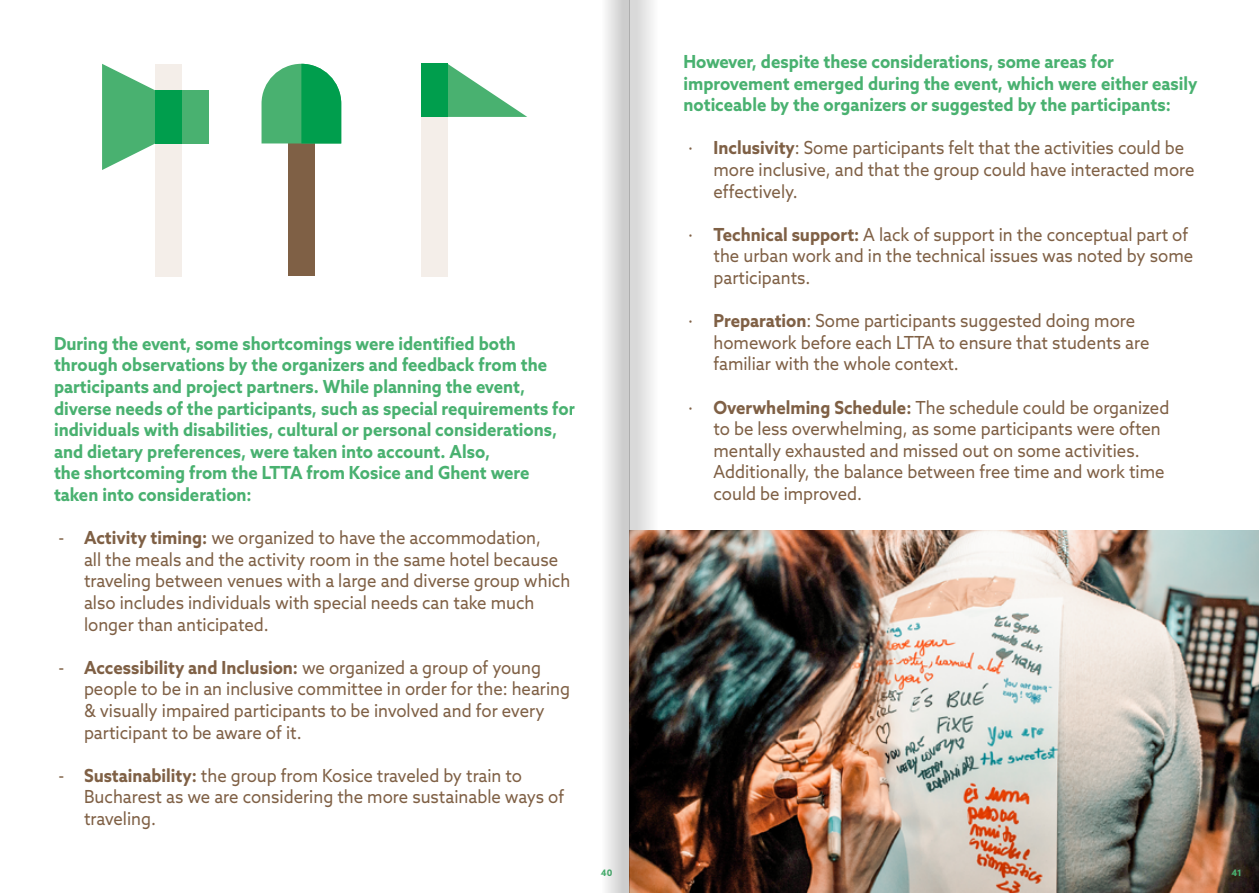
<style>
.page{position:relative;width:1259px;height:893px;background:#fff}
.page>*{position:absolute;margin:0;border:0;box-sizing:border-box;transform-origin:0 0}
.t1{font:18px/21.6px "Azo Sans";color:#7f6045;scale:.93 1}
.t2{font:700 18px/21.6px "Azo Sans";color:#49b170;scale:.93 1}
.t3{font:700 9px "Azo Sans";color:#49b170}
.s1{font-weight:700}
</style>
<div class="page">
<svg style="left:102px;top:64px;width:53px;height:106px"></svg>
<div style="left:155px;top:64px;width:27px;height:212px;background:#f4eee9"></div>
<div style="left:155px;top:90px;width:53px;height:53px;background:#49b170"></div>
<div style="left:155px;top:90px;width:27px;height:53px;background:#009e4d"></div>
<div style="left:421px;top:64px;width:26px;height:212px;background:#f4eee9"></div>
<svg style="left:447px;top:64px;width:80px;height:53px"></svg>
<div style="left:421px;top:64px;width:26px;height:53px;background:#009e4d"></div>
<div style="left:288px;top:90px;width:27px;height:186px;background:#7f6045"></div>
<svg style="left:261px;top:64px;width:80px;height:79px;background:#3cb170"></svg>
<img style="left:687px;top:530px;width:572px;height:363px">
<svg style="left:606px;top:0;width:23px;height:893px;background:#dbdbdb"></svg>
<svg style="left:629px;top:0;width:58px;height:893px"></svg>
<p class="t2" style="left:54px;top:332px;width:562px">During the event, some shortcomings were identified both through observations by the organizers and feedback from the participants and project partners. While planning the event, diverse needs of the participants, such as special requirements for individuals with disabilities, cultural or personal considerations, and dietary preferences, were taken into account. Also,<br>the shortcoming from the LTTA from Kosice and Ghent were taken into consideration:</p>
<p class="t1" style="left:84px;top:527px;width:524px;text-indent:-25px">- <span class="s1">Activity timing:</span> we organized to have the accommodation,<br>all the meals and the activity room in the same hotel because traveling between venues with a large and diverse group which also includes individuals with special needs can take much longer than anticipated.</p>
<p class="t1" style="left:84px;top:656px;width:524px;text-indent:-25px">- <span class="s1">Accessibility and Inclusion:</span> we organized a group of young people to be in an inclusive committee in order for the: hearing &amp; visually impaired participants to be involved and for every participant to be aware of it.</p>
<p class="t1" style="left:84px;top:764px;width:518px;text-indent:-25px">- <span class="s1">Sustainability:</span> the group from Kosice traveled by train to<br>Bucharest as we are considering the more sustainable ways of traveling.</p>
<p class="t2" style="left:683px;top:50px;width:554px">However, despite these considerations, some areas for improvement emerged during the event, which were either easily noticeable by the organizers or suggested by the participants:</p>
<p class="t1" style="left:713px;top:137px;width:519px;text-indent:-25px">· <span class="s1">Inclusivity</span>: Some participants felt that the activities could be more inclusive, and that the group could have interacted more effectively.</p>
<p class="t1" style="left:713px;top:223px;width:517px;text-indent:-25px">· <span class="s1">Technical support:</span> A lack of support in the conceptual part of the urban work and in the technical issues was noted by some participants.</p>
<p class="t1" style="left:713px;top:310px;width:470px;text-indent:-25px">· <span class="s1">Preparation</span>: Some participants suggested doing more homework before each LTTA to ensure that students are familiar with the whole context.</p>
<p class="t1" style="left:713px;top:396px;width:492px;text-indent:-25px">· <span class="s1">Overwhelming Schedule:</span> The schedule could be organized to be less overwhelming, as some participants were often mentally exhausted and missed out on some activities.<br>Additionally, the balance between free time and work time could be improved.</p>
<p class="t3" style="left:601px;top:867px;width:13px">40</p>
<p class="t3" style="left:1231px;top:867px;width:12px">41</p>
</div>
